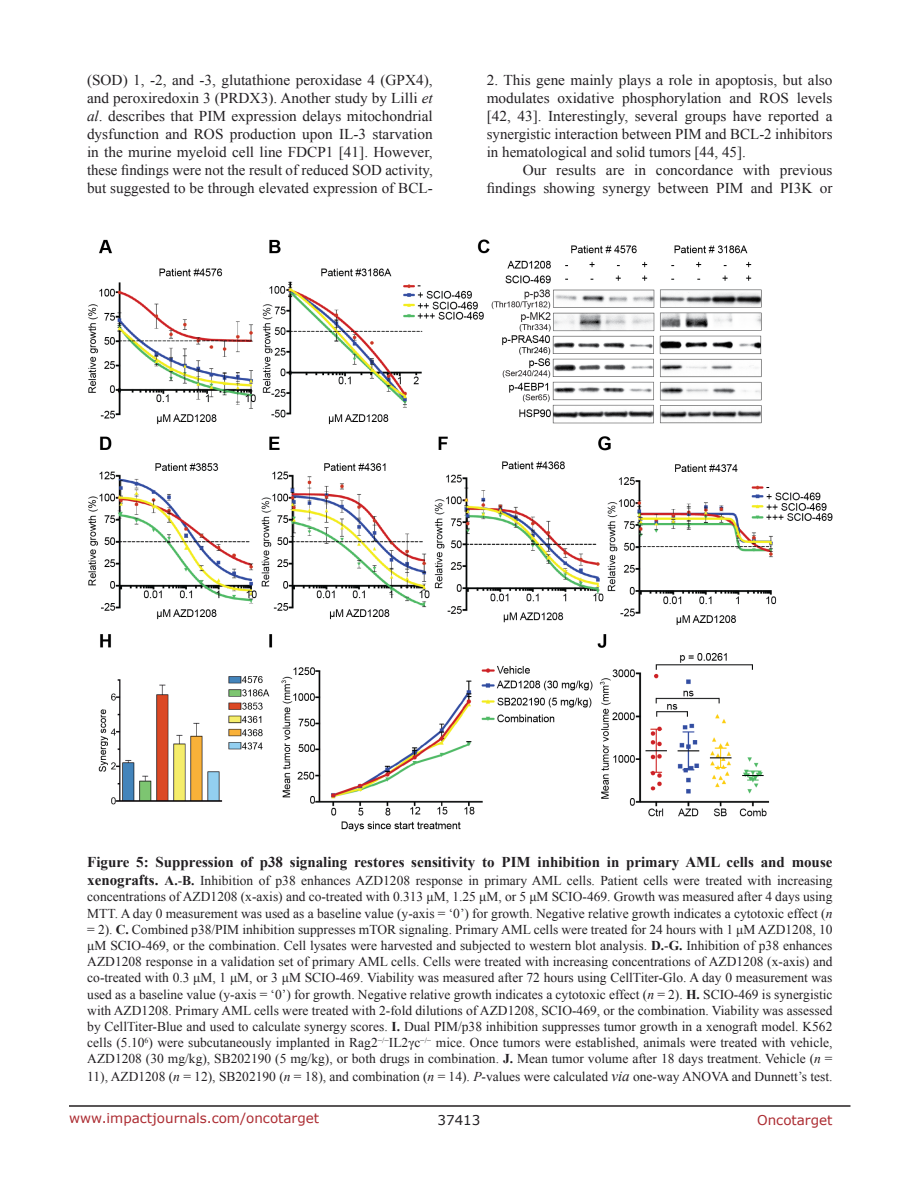
<style>
.page{position:relative;width:918px;height:1188px;background:#fff}
.page>*{position:absolute;margin:0;border:0;box-sizing:border-box;transform-origin:0 0}
.BodyText{font:15px/18px "Times New Roman";color:#221f22;text-align:justify}
.FigureText{font:700 15px "Times New Roman";color:#221f22}
.FigureText-2{font:13.5px/16.2px "Times New Roman";color:#221f22;text-align:justify}
.t1{font:13.5px "Verdana";color:#ac2b31}
.t2{font:13.5px "Verdana";color:#221f22}
.s1{font-style:italic}
.s2{font-weight:700;font-size:15px}
.s3{font-weight:700}
.s4{font-style:italic;font-size:15px}
</style>
<div class="page">
<hr style="left:69px;top:1105px;width:781px;height:2px;background:#231f20">
<img style="left:88px;top:239px;width:744px;height:593px">
<p class="BodyText" style="left:87px;top:71px;width:347px">(SOD) 1, -2, and -3, glutathione peroxidase 4 (GPX4), and peroxiredoxin 3 (PRDX3). Another study by Lilli <span class="s1">et al</span>. describes that PIM expression delays mitochondrial dysfunction and ROS production upon IL-3 starvation in the murine myeloid cell line FDCP1 [41]. However, these findings were not the result of reduced SOD activity, but suggested to be through elevated expression of BCL-</p>
<p class="BodyText" style="left:487px;top:71px;width:347px">2. This gene mainly plays a role in apoptosis, but also modulates oxidative phosphorylation and ROS levels [42, 43]. Interestingly, several groups have reported a synergistic interaction between PIM and BCL-2 inhibitors in hematological and solid tumors [44, 45].</p>
<p class="BodyText" style="left:487px;top:161px;width:347px;text-align:right">Our results are in concordance with previous findings showing synergy between PIM and PI3K or</p>
<p class="FigureText" style="left:87px;top:852px;width:747px">Figure 5: Suppression of p38 signaling restores sensitivity to PIM inhibition in primary AML cells and mouse</p>
<p class="FigureText-2" style="left:87px;top:872px;width:747px"><span class="s2">xenografts.</span> <span class="s3">A.</span>-<span class="s3">B.</span> Inhibition of p38 enhances AZD1208 response in primary AML cells. Patient cells were treated with increasing concentrations of AZD1208 (x-axis) and co-treated with 0.313 μM, 1.25 μM, or 5 μM SCIO-469. Growth was measured after 4 days using MTT. A day 0 measurement was used as a baseline value (y-axis = ‘0’) for growth. Negative relative growth indicates a cytotoxic effect (<span class="s1">n </span>= 2). <span class="s3">C.</span> Combined p38/PIM inhibition suppresses mTOR signaling. Primary AML cells were treated for 24 hours with 1 μM AZD1208, 10 μM SCIO-469, or the combination. Cell lysates were harvested and subjected to western blot analysis. <span class="s3">D.</span>-<span class="s3">G.</span> Inhibition of p38 enhances AZD1208 response in a validation set of primary AML cells. Cells were treated with increasing concentrations of AZD1208 (x-axis) and co-treated with 0.3 μM, 1 μM, or 3 μM SCIO-469. Viability was measured after 72 hours using CellTiter-Glo. A day 0 measurement was used as a baseline value (y-axis = ‘0’) for growth. Negative relative growth indicates a cytotoxic effect (<span class="s1">n</span> = 2). <span class="s3">H.</span> SCIO-469 is synergistic with AZD1208. Primary AML cells were treated with 2-fold dilutions of AZD1208, SCIO-469, or the combination. Viability was assessed by CellTiter-Blue and used to calculate synergy scores. <span class="s3">I.</span> Dual PIM/p38 inhibition suppresses tumor growth in a xenograft model. K562 cells (5.10<sup>6</sup>) were subcutaneously implanted in Rag2<sup>−/−</sup>IL2γc<sup>−/−</sup> mice. Once tumors were established, animals were treated with vehicle, AZD1208 (30 mg/kg), SB202190 (5 mg/kg), or both drugs in combination. <span class="s3">J.</span> Mean tumor volume after 18 days treatment. Vehicle (<span class="s1">n</span> =</p>
<p class="FigureText-2" style="left:87px;top:1069px;width:747px">11), AZD1208 (<span class="s1">n</span> = 12), SB202190 (<span class="s1">n</span> = 18), and combination (<span class="s1">n</span> = 14). <span class="s1">P</span>-values were calculated <span class="s4">via</span> one-way ANOVA and Dunnett’s test.</p>
<p class="t1" style="left:69px;top:1109px;width:252px">www.impactjournals.com/oncotarget</p>
<p class="t2" style="left:438px;top:1111px;width:44px">37413</p>
<p class="t1" style="left:757px;top:1111px;width:77px">Oncotarget</p>
</div>
